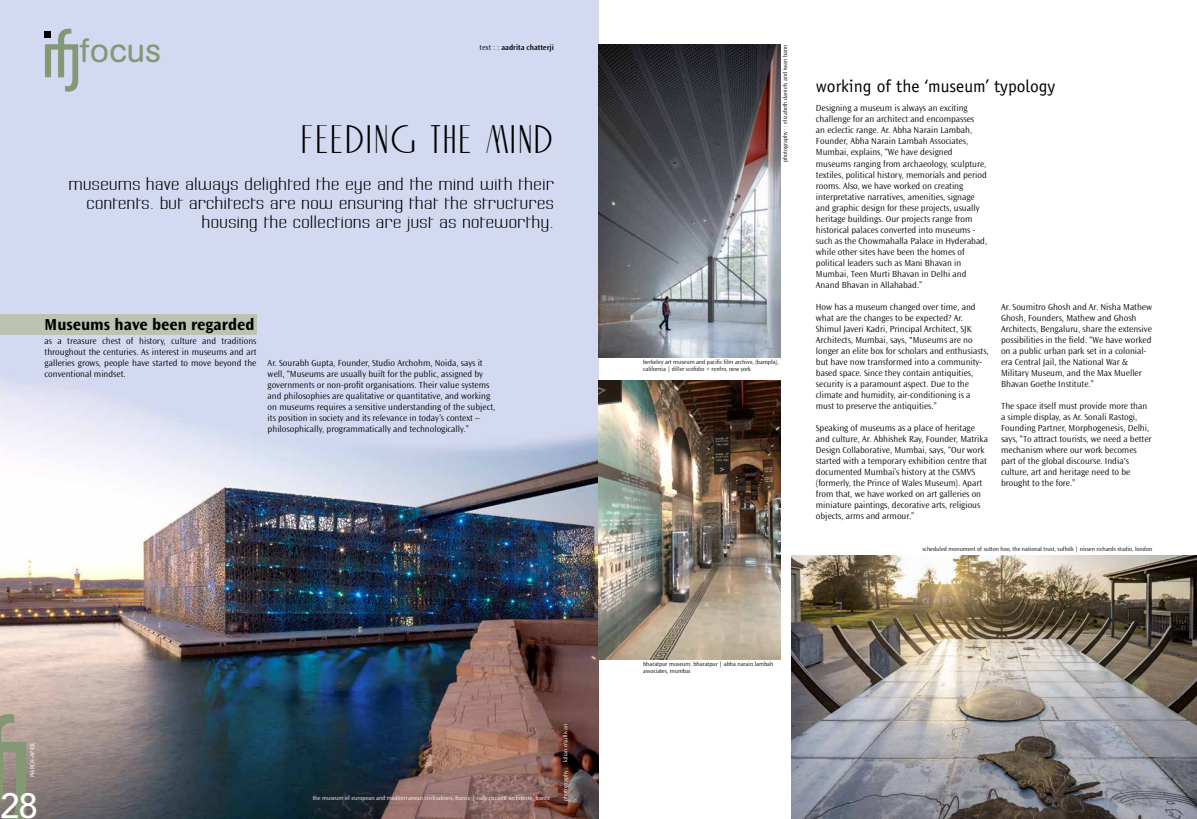
<style>
.page{position:relative;width:1197px;height:819px;background:#fff}
.page>*{position:absolute;margin:0;border:0;box-sizing:border-box;transform-origin:0 0}
.t1{font:35px "Nite Club";color:#000}
.t2{font:500 35px "Avenir";color:#fff}
.t3{font:33.25px "AG Book Rounded";color:#849876}
.t4{font:17.5px "Officina Sans";color:#000}
.t5{font:700 16.62px "Ocean Sans Std";color:#000}
.t6{font:15.75px/18.9px "Labtop Superwide";color:#000;text-align:right}
.t7{font:300 9.19px/11px "Ocean Sans Std";color:#000}
.t8{font:600 7.88px "Ocean Sans Std";color:#000}
.t9{font:300 6.12px/7.4px "Ocean Sans Std";color:#000}
.t10{font:300 6.12px "Ocean Sans Std";color:#fff}
.t11{font:6.12px "Officina Sans";letter-spacing:.015em;color:#fff}
.s1{font-weight:300}
</style>
<div class="page">
<img style="left:0;top:0;width:598px;height:819px">
<div style="left:44px;top:31px;width:7px;height:7px;background:#000"></div>
<svg style="left:45px;top:27px;width:33px;height:68px;background:#afbbbb"></svg>
<div style="left:0;top:314px;width:257px;height:20px;background:#bcc3b0"></div>
<svg style="left:0;top:711px;width:26px;height:108px;background:#949481"></svg>
<img style="left:792px;top:555px;width:405px;height:264px">
<img style="left:598px;top:45px;width:183px;height:313px">
<img style="left:598px;top:380px;width:183px;height:280px">
<h2 class="t3" style="left:80px;top:31px;width:83px">focus</h2>
<p class="t8" style="left:480px;top:43px;width:76px"><span class="s1">text : :</span> aadrita chatterji</p>
<h1 class="t1" style="left:303px;top:120px;width:32px">FEEDING</h1>
<h1 class="t1" style="left:431px;top:120px;width:106px">THE MIND</h1>
<h3 class="t6" style="left:68px;top:175px;width:487px">museums have always delighted the eye and the mind with their contents. but architects are now ensuring that the structures housing the collections are just as noteworthy.</h3>
<h3 class="t5" style="left:45px;top:316px;width:211px">Museums have been regarded</h3>
<p class="t7" style="left:45px;top:336px;width:213px;text-align:justify">as a treasure chest of history, culture and traditions throughout the centuries. As interest in museums and art galleries grows, people have started to move beyond the conventional mindset.</p>
<p class="t7" style="left:268px;top:358px;width:229px">Ar. Sourabh Gupta, Founder, Studio Archohm, Noida, says it well, “Museums are usually built for the public, assigned by governments or non-profit organisations. Their value systems and philosophies are qualitative or quantitative, and working on museums requires a sensitive understanding of the subject, its position in society and its relevance in today’s context – philosophically, programmatically and technologically.”</p>
<p class="t11" style="left:29px;top:777px;width:37px;rotate:-90deg">MARCH-APRIL</p>
<h1 class="t2" style="left:0;top:775px;width:40px">28</h1>
<p class="t10" style="left:313px;top:794px;width:239px">the museum of european and mediterranean civilisations, france | rudy ricciotti architecte, france</p>
<p class="t10" style="left:562px;top:801px;width:79px;rotate:-90deg">photography : : kilian o'sullivan</p>
<p class="t9" style="left:782px;top:162px;width:119px;rotate:-90deg">photography : : elizabeth daniels and iwan bann</p>
<p class="t9" style="left:643px;top:358px;width:137px">berkeley art museum and pacific film archive, (bampfa), california | diller scofidio + renfro, new york</p>
<h3 class="t4" style="left:816px;top:76px;width:241px">working of the ‘museum’ typology</h3>
<p class="t7" style="left:816px;top:103px;width:173px">Designing a museum is always an exciting challenge for an architect and encompasses<br>an eclectic range. Ar. Abha Narain Lambah, Founder, Abha Narain Lambah Associates, Mumbai, explains, “We have designed museums ranging from archaeology, sculpture, textiles, political history, memorials and period rooms. Also, we have worked on creating interpretative narratives, amenities, signage and graphic design for these projects, usually heritage buildings. Our projects range from historical palaces converted into museums - such as the Chowmahalla Palace in Hyderabad, while other sites have been the homes of political leaders such as Mani Bhavan in Mumbai, Teen Murti Bhavan in Delhi and Anand Bhavan in Allahabad.”</p>
<p class="t7" style="left:816px;top:301px;width:174px">How has a museum changed over time, and what are the changes to be expected? Ar.<br>Shimul Javeri Kadri, Principal Architect, SJK Architects, Mumbai, says, "Museums are no longer an elite box for scholars and enthusiasts, but have now transformed into a community&shy;based space. Since they contain antiquities, security is a paramount aspect. Due to the climate and humidity, air-conditioning is a must to preserve the antiquities.”</p>
<p class="t7" style="left:816px;top:423px;width:174px">Speaking of museums as a place of heritage and culture, Ar. Abhishek Ray, Founder, Matrika Design Collaborative, Mumbai, says, “Our work started with a temporary exhibition centre that documented Mumbai’s history at the CSMVS (formerly, the Prince of Wales Museum). Apart from that, we have worked on art galleries on miniature paintings, decorative arts, religious objects, arms and armour.”</p>
<p class="t7" style="left:1001px;top:301px;width:153px">Ar. Soumitro Ghosh and Ar. Nisha Mathew Ghosh, Founders, Mathew and Ghosh Architects, Bengaluru, share the extensive possibilities in the field. “We have worked on a public urban park set in a colonial&shy;era Central Jail, the National War &amp; Military Museum, and the Max Mueller Bhavan Goethe Institute.”</p>
<p class="t7" style="left:1001px;top:401px;width:152px">The space itself must provide more than a simple display, as Ar. Sonali Rastogi, Founding Partner, Morphogenesis, Delhi, says, “To attract tourists, we need a better mechanism where our work becomes part of the global discourse. India's culture, art and heritage need to be brought to the fore.”</p>
<p class="t9" style="left:922px;top:545px;width:231px">scheduled monument of sutton hoo, the national trust, suffolk | nissen richards studio, london</p>
<p class="t9" style="left:643px;top:660px;width:132px">bharatpur museum, bharatpur | abha narain lambah associates, mumbai</p>
</div>
